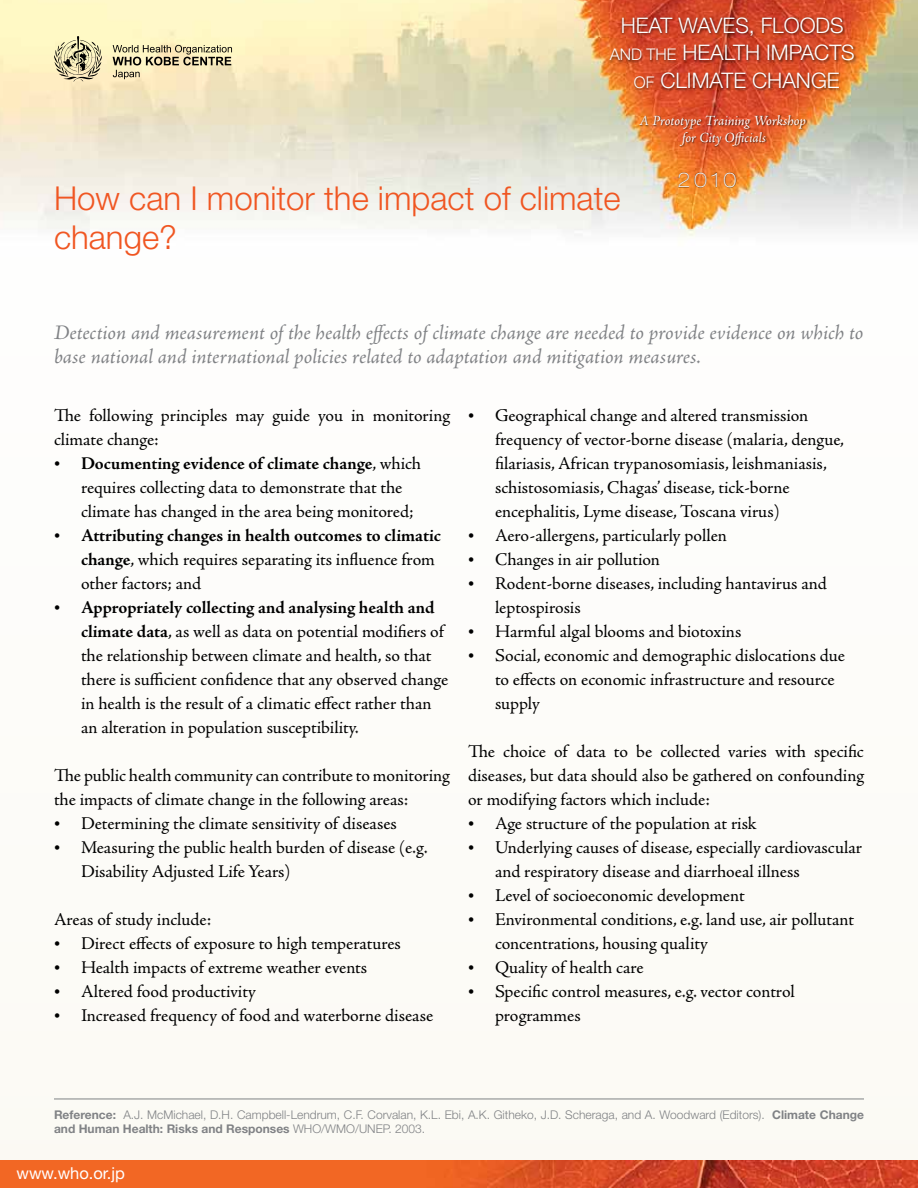
<style>
.page{position:relative;width:918px;height:1188px;background:#fdfcf9}
.page>*{position:absolute;margin:0;border:0;box-sizing:border-box;transform-origin:0 0}
.t1{font:300 33px/39px "Helvetica Neue LT Std";color:#f05622}
.t2{font:300 21.45px/27.9px "Helvetica Neue LT Std";color:#fff;text-align:center}
.t3{font:italic 21px/24px "Adobe Jenson Pro";letter-spacing:-.005em;color:#808285}
.t4{font:100 expanded 19.95px "Helvetica Neue LT Std";color:#fff}
.t5{font:18px/24px "Adobe Jenson Pro";letter-spacing:-.005em;color:#000}
.t6{font:700 18px "Adobe Jenson Pro";letter-spacing:-.005em;color:#000}
.t7{font:16.5px "Helvetica Neue LT Std";color:#fff}
.t8{font:italic 14.25px/17.1px "Adobe Jenson Pro";letter-spacing:-.005em;color:#fff;text-align:center}
.t9{font:300 12px/14.4px "Helvetica Neue LT Std";color:#808285}
.s1{font-size:16.05px}
.s2{font-weight:400}
.s3{font-weight:700}
</style>
<div class="page">
<img style="left:0;top:0;width:918px;height:236px">
<img style="left:0;top:1161px;width:918px;height:27px">
<img style="left:607px;top:12px;width:259px;height:86px">
<img style="left:638px;top:112px;width:174px;height:38px">
<img style="left:677px;top:169px;width:65px;height:24px">
<svg style="left:54px;top:36px;width:48px;height:46px;background:#c4bb95"></svg>
<svg style="left:113px;top:45px;width:119px;height:34px;background:#c9bd99"></svg>
<hr style="left:54px;top:1099px;width:810px;height:1px;background:#808285">
<p class="t2" style="left:610px;top:11px;width:247px">HEAT WAVES, FLOODS<br><span class="s1">AND THE</span> HEALTH IMPACTS<br><span class="s1">OF</span> CLIMATE CHANGE</p>
<p class="t8" style="left:639px;top:113px;width:169px">A Prototype Training Workshop for City Officials</p>
<p class="t4" style="left:677px;top:168px;width:61px">2010</p>
<h1 class="t1" style="left:54px;top:178px;width:568px">How can I monitor the impact of climate change?</h1>
<p class="t3" style="left:54px;top:322px;width:811px">Detection and measurement of the health effects of climate change are needed to provide evidence on which to base national and international policies related to adaptation and mitigation measures.</p>
<p class="t5" style="left:54px;top:404px;width:398px">The following principles may guide you in monitoring</p>
<p class="t5" style="left:54px;top:428px;width:106px">climate change:</p>
<p class="t6" style="left:81px;top:453px;width:342px">Documenting evidence of climate change<span class="s2">, which</span></p>
<p class="t5" style="left:81px;top:476px;width:323px">requires collecting data to demonstrate that the</p>
<p class="t5" style="left:81px;top:500px;width:334px">climate has changed in the area being monitored;</p>
<p class="t5" style="left:81px;top:524px;width:362px"><span class="s3">Attributing changes in health outcomes to climatic change</span>, which requires separating its influence from other factors; and</p>
<p class="t5" style="left:81px;top:596px;width:369px"><span class="s3">Appropriately collecting and analysing health and climate data</span>, as well as data on potential modifiers of the relationship between climate and health, so that there is sufficient confidence that any observed change in health is the result of a climatic effect rather than an alteration in population susceptibility.</p>
<p class="t5" style="left:54px;top:764px;width:398px">The public health community can contribute to monitoring</p>
<p class="t5" style="left:54px;top:788px;width:356px">the impacts of climate change in the following areas:</p>
<p class="t5" style="left:81px;top:812px;width:317px">Determining the climate sensitivity of diseases</p>
<p class="t5" style="left:81px;top:836px;width:348px">Measuring the public health burden of disease (e.g.</p>
<p class="t5" style="left:81px;top:860px;width:211px">Disability Adjusted Life Years)</p>
<p class="t5" style="left:81px;top:908px;width:354px;text-indent:-27px">Areas of study include:<br>Direct effects of exposure to high temperatures Health impacts of extreme weather events<br>Altered food productivity<br>Increased frequency of food and waterborne disease</p>
<p class="t5" style="left:495px;top:404px;width:352px">Geographical change and altered transmission frequency of vector-borne disease (malaria, dengue, filariasis, African trypanosomiasis, leishmaniasis, schistosomiasis, Chagas’ disease, tick-borne encephalitis, Lyme disease, Toscana virus)<br>Aero-allergens, particularly pollen<br>Changes in air pollution<br>Rodent-borne diseases, including hantavirus and leptospirosis<br>Harmful algal blooms and biotoxins<br>Social, economic and demographic dislocations due to effects on economic infrastructure and resource supply</p>
<p class="t5" style="left:468px;top:740px;width:397px">The choice of data to be collected varies with specific</p>
<p class="t5" style="left:468px;top:764px;width:398px">diseases, but data should also be gathered on confounding</p>
<p class="t5" style="left:468px;top:788px;width:243px">or modifying factors which include:</p>
<p class="t5" style="left:495px;top:812px;width:263px">Age structure of the population at risk</p>
<p class="t5" style="left:495px;top:836px;width:369px">Underlying causes of disease, especially cardiovascular</p>
<p class="t5" style="left:495px;top:860px;width:306px">and respiratory disease and diarrhoeal illness</p>
<p class="t5" style="left:495px;top:884px;width:251px">Level of socioeconomic development</p>
<p class="t5" style="left:495px;top:908px;width:361px">Environmental conditions, e.g. land use, air pollutant</p>
<p class="t5" style="left:495px;top:932px;width:214px">concentrations, housing quality</p>
<p class="t5" style="left:495px;top:956px;width:150px">Quality of health care</p>
<p class="t5" style="left:495px;top:980px;width:301px">Specific control measures, e.g. vector control</p>
<p class="t5" style="left:495px;top:1004px;width:87px">programmes</p>
<p class="t9" style="left:54px;top:1107px;width:812px"><span class="s3">Reference:</span> A.J. McMichael, D.H. Campbell-Lendrum, C.F. Corvalan, K.L. Ebi, A.K. Githeko, J.D. Scheraga, and A. Woodward (Editors). <span class="s3">Climate Change and Human Health: Risks and Responses</span> WHO/WMO/UNEP. 2003.</p>
<p class="t7" style="left:17px;top:1163px;width:110px">www.who.or.jp</p>
</div>
